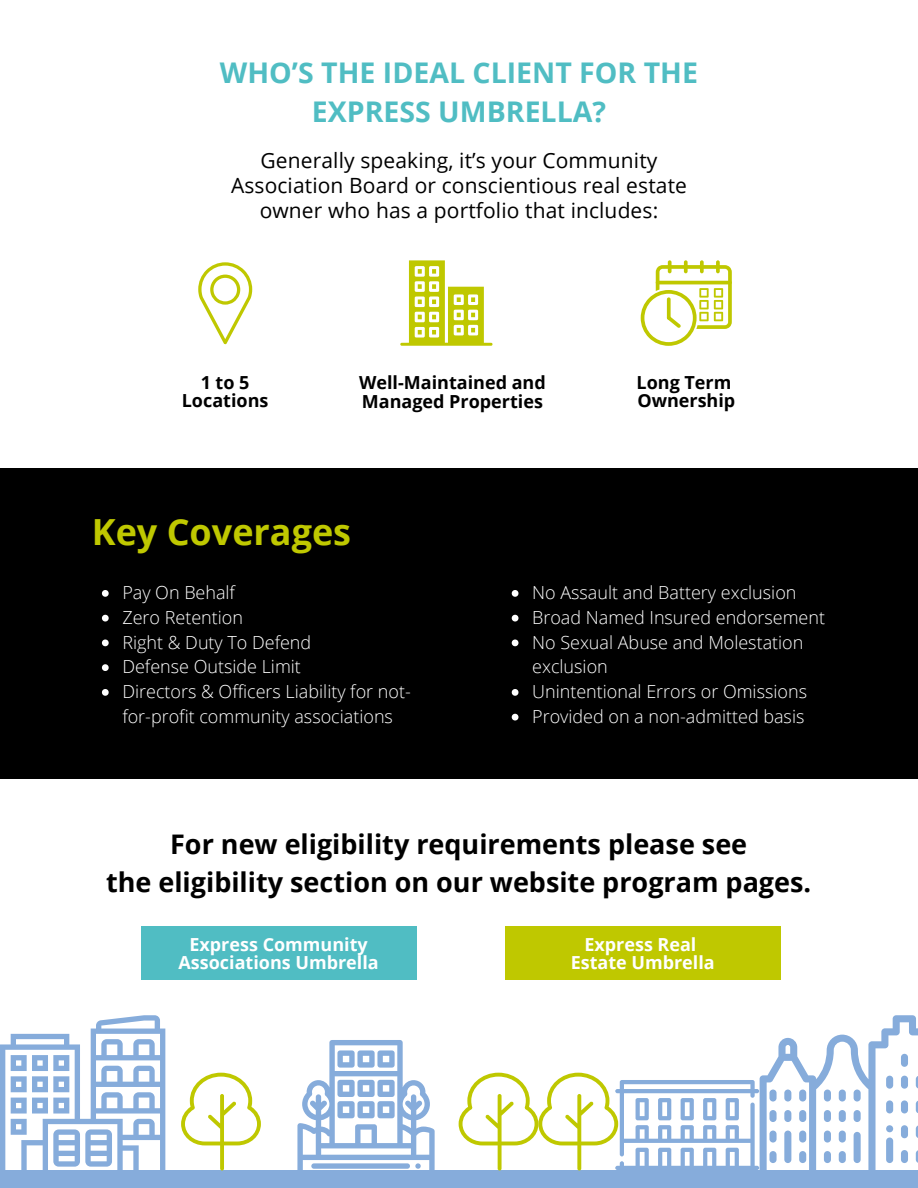
<style>
.page{position:relative;width:918px;height:1188px;background:#fff}
.page>*{position:absolute;margin:0;border:0;box-sizing:border-box;transform-origin:0 0}
.t1{font:700 36px "Open Sans";color:#bfc800}
.t2{font:700 28.5px/39.3px "Open Sans";color:#50bdc3;text-align:center}
.t3{font:700 27px/37.2px "Open Sans";color:#000;text-align:center}
.t4{font:21px/24.8px "Open Sans";letter-spacing:.005em;color:#000;text-align:center}
.t5{font:300 18px/24.8px "Open Sans";color:#fff}
.t6{font:700 18px/18px "Open Sans";color:#000}
.t7{font:700 18px/18px "Open Sans";color:#fff;text-align:center}
</style>
<div class="page">
<div style="left:141px;top:926px;width:276px;height:54px;background:#50bdc3"></div>
<div style="left:505px;top:926px;width:276px;height:54px;background:#bfc800"></div>
<svg style="left:198px;top:262px;width:54px;height:82px"></svg>
<svg style="left:400px;top:260px;width:93px;height:86px"></svg>
<svg style="left:668px;top:260px;width:4px;height:13px"></svg>
<svg style="left:684px;top:260px;width:4px;height:13px"></svg>
<svg style="left:700px;top:260px;width:4px;height:13px"></svg>
<svg style="left:716px;top:260px;width:4px;height:13px"></svg>
<svg style="left:641px;top:265px;width:91px;height:81px"></svg>
<svg style="left:0;top:1015px;width:165px;height:155px"></svg>
<svg style="left:297px;top:1040px;width:138px;height:130px"></svg>
<div style="left:0;top:1170px;width:918px;height:18px;background:#86acdb"></div>
<svg style="left:181px;top:1073px;width:80px;height:98px"></svg>
<svg style="left:459px;top:1015px;width:459px;height:156px"></svg>
<div style="left:0;top:468px;width:918px;height:310px;background:#000"></div>
<svg style="left:102px;top:590px;width:7px;height:7px"></svg>
<svg style="left:102px;top:615px;width:7px;height:7px"></svg>
<svg style="left:102px;top:640px;width:7px;height:6px"></svg>
<svg style="left:102px;top:664px;width:7px;height:7px"></svg>
<svg style="left:102px;top:689px;width:7px;height:7px"></svg>
<svg style="left:512px;top:590px;width:6px;height:7px"></svg>
<svg style="left:512px;top:615px;width:6px;height:7px"></svg>
<svg style="left:512px;top:640px;width:6px;height:6px"></svg>
<svg style="left:512px;top:689px;width:6px;height:7px"></svg>
<svg style="left:512px;top:714px;width:6px;height:7px"></svg>
<h2 class="t2" style="left:220px;top:52px;width:480px">WHO’S THE IDEAL CLIENT FOR THE<br>EXPRESS UMBRELLA?</h2>
<p class="t4" style="left:231px;top:148px;width:457px">Generally speaking, it’s your Community<br>Association Board or conscientious real estate owner who has a portfolio that includes:</p>
<p class="t6" style="left:359px;top:373px;width:188px;line-height:19.2px">Well-Maintained and<br>Managed Properties</p>
<p class="t6" style="left:182px;top:373px;width:88px;text-align:center">1 to 5<br>Locations</p>
<p class="t6" style="left:637px;top:373px;width:100px">Long Term<br>Ownership</p>
<h1 class="t1" style="left:92px;top:506px;width:261px">Key Coverages</h1>
<p class="t5" style="left:122px;top:580px;width:290px">Pay On Behalf<br>Zero Retention<br>Right &amp; Duty To Defend<br>Defense Outside Limit<br>Directors &amp; Officers Liability for not&shy;for-profit community associations</p>
<p class="t5" style="left:532px;top:580px;width:294px">No Assault and Battery exclusion<br>Broad Named Insured endorsement<br>No Sexual Abuse and Molestation exclusion<br>Unintentional Errors or Omissions<br>Provided on a non-admitted basis</p>
<h3 class="t3" style="left:106px;top:825px;width:707px">For new eligibility requirements please see<br>the eligibility section on our website program pages.</h3>
<p class="t7" style="left:179px;top:935px;width:202px">Express Community<br>Associations Umbrella</p>
<p class="t7" style="left:571px;top:935px;width:146px">Express Real<br>Estate Umbrella</p>
</div>
